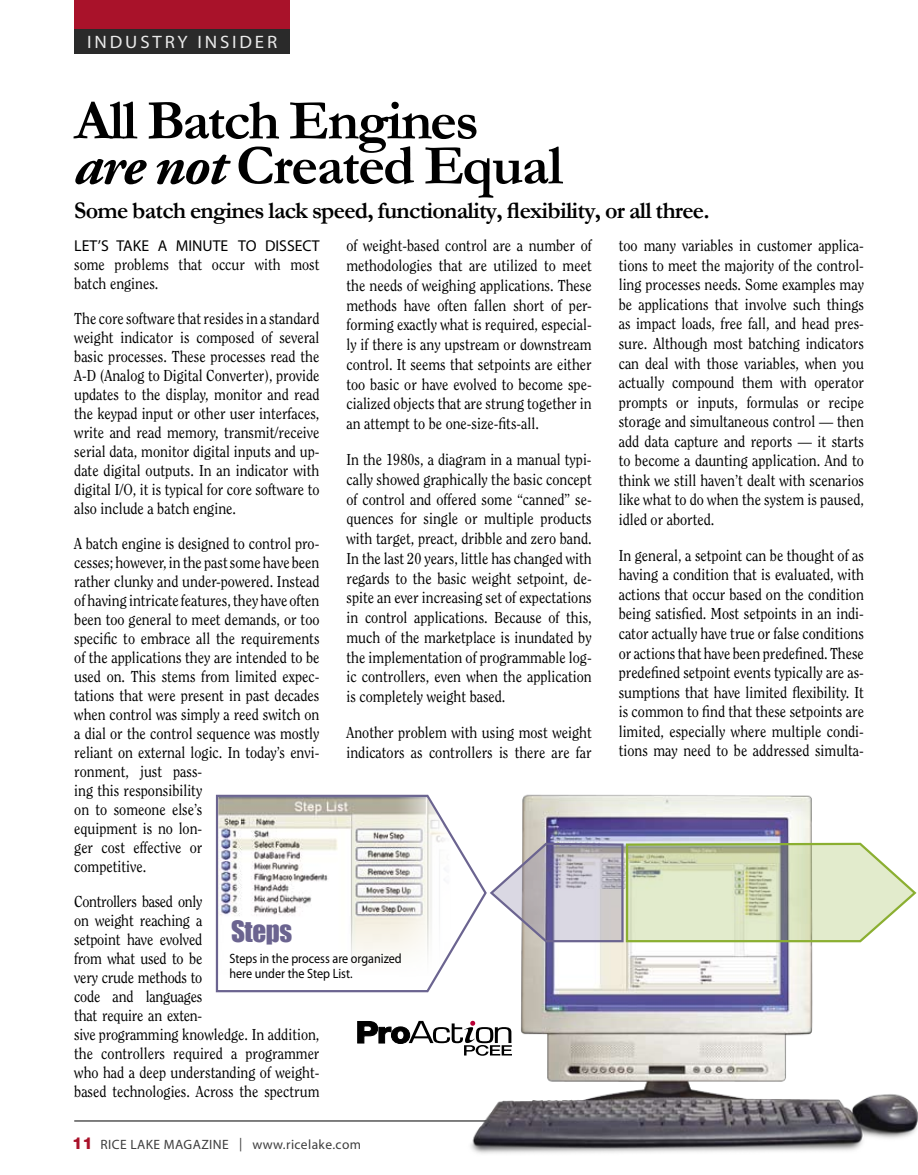
<style>
.page{position:relative;width:918px;height:1175px;background:#fff}
.page>*{position:absolute;margin:0;border:0;box-sizing:border-box;transform-origin:0 0}
.t1{font:700 57px/45px "Garamond";letter-spacing:-.03em;color:#000}
.t2{font:27px "Impact";letter-spacing:-.015em;color:#6b6490}
.t3{font:700 24px "Garamond";letter-spacing:-.03em;color:#000}
.t4{font:18px "Myriad";letter-spacing:.15em;color:#eaeaea;scale:1.05 1}
.t5{font:15.75px/19px "Clearface Std";color:#000;text-align:justify;scale:.9 1}
.t6{font:15.75px "Myriad";color:#000}
.t7{font:13.5px/15px "Myriad";color:#000;scale:.9 1}
.t8{font:13.5px "Myriad";letter-spacing:.03em;color:#3e3e3e}
.s1{font-family:"Adobe Garamond Pro";font-style:italic}
.s2{font-family:"Helvetica Neue LT Std";font-weight:800;font-size:16.5px;color:#a9122a}
</style>
<div class="page">
<hr style="left:74px;top:1120px;width:790px;height:1px;background:#000">
<div style="left:74px;top:0;width:216px;height:29px;background:#a9122a"></div>
<div style="left:74px;top:29px;width:216px;height:25px;background:#2a2a2a"></div>
<img style="left:438px;top:794px;width:480px;height:360px">
<svg style="left:215px;top:794px;width:273px;height:199px"></svg>
<img style="left:218px;top:796px;width:244px;height:194px">
<svg style="left:488px;top:841px;width:430px;height:102px;background:#d2d7c4"></svg>
<svg style="left:357px;top:1020px;width:155px;height:35px"></svg>
<p class="t4" style="left:87px;top:33px;width:182px">INDUST RY INSIDE R</p>
<h1 class="t1" style="left:74px;top:98px;width:490px">All Batch Engines <span class="s1">are not</span> Created Equal</h1>
<h3 class="t3" style="left:74px;top:194px;width:637px">Some batch engines lack speed, functionality, flexibility, or all three.</h3>
<p class="t6" style="left:74px;top:238px;width:247px">Let’s take a min ute to diss ect</p>
<p class="t5" style="left:74px;top:255px;width:274px">some problems that occur with most batch engines.</p>
<p class="t5" style="left:74px;top:309px;width:274px">The core software that resides in a standard weight indicator is composed of several basic processes. These processes read the A-D (Analog to Digital Converter), provide updates to the display, monitor and read the keypad input or other user interfaces, write and read memory, transmit/receive serial data, monitor digital inputs and up&shy;date digital outputs. In an indicator with digital I/O, it is typical for core software to also include a batch engine.</p>
<p class="t5" style="left:74px;top:534px;width:274px;text-align:left">A batch engine is designed to control pro&shy;cesses; however, in the past some have been rather clunky and under-powered. Instead of having intricate features, they have often been too general to meet demands, or too specific to embrace all the requirements of the applications they are intended to be used on. This stems from limited expec&shy;tations that were present in past decades when control was simply a reed switch on a dial or the control sequence was mostly reliant on external logic. In today’s envi&shy;ronment, just pass-<br>ing this responsibility<br>on to someone else’s<br>equipment is no lon-<br>ger cost effective or<br>competitive.</p>
<p class="t5" style="left:74px;top:892px;width:274px;text-align:left">Controllers based only<br>on weight reaching a<br>setpoint have evolved<br>from what used to be<br>very crude methods to<br>code and languages<br>that require an exten-<br>sive programming knowledge. In addition, the controllers required a programmer who had a deep understanding of weight&shy;based technologies. Across the spectrum</p>
<p class="t5" style="left:619px;top:236px;width:274px;line-height:19.5px">too many variables in customer applica&shy;tions to meet the majority of the control&shy;ling processes needs. Some examples may be applications that involve such things as impact loads, free fall, and head pres&shy;sure. Although most batching indicators can deal with those variables, when you actually compound them with operator prompts or inputs, formulas or recipe storage and simultaneous control — then add data capture and reports — it starts to become a daunting application. And to think we still haven’t dealt with scenarios like what to do when the system is paused, idled or aborted.</p>
<p class="t5" style="left:619px;top:545px;width:274px;line-height:19.5px">In general, a setpoint can be thought of as having a condition that is evaluated, with actions that occur based on the condition being satisfied. Most setpoints in an indi&shy;cator actually have true or false conditions or actions that have been predefined. These predefined setpoint events typically are as&shy;sumptions that have limited flexibility. It is common to find that these setpoints are limited, especially where multiple condi&shy;tions may need to be addressed simulta-</p>
<p class="t5" style="left:346px;top:236px;width:274px;line-height:19.8px">of weight-based control are a number of methodologies that are utilized to meet the needs of weighing applications. These methods have often fallen short of per&shy;forming exactly what is required, especial&shy;ly if there is any upstream or downstream control. It seems that setpoints are either too basic or have evolved to become spe&shy;cialized objects that are strung together in an attempt to be one-size-fits-all.</p>
<p class="t5" style="left:346px;top:450px;width:274px;line-height:19.8px">In the 1980s, a diagram in a manual typi&shy;cally showed graphically the basic concept of control and offered some “canned” se&shy;quences for single or multiple products with target, preact, dribble and zero band.<br>In the last 20 years, little has changed with regards to the basic weight setpoint, de&shy;spite an ever increasing set of expectations in control applications. Because of this, much of the marketplace is inundated by the implementation of programmable log&shy;ic controllers, even when the application is completely weight based.</p>
<p class="t5" style="left:346px;top:722px;width:274px;line-height:19.8px">Another problem with using most weight indicators as controllers is there are far</p>
<h2 class="t2" style="left:231px;top:910px;width:63px">Steps</h2>
<p class="t7" style="left:230px;top:951px;width:193px">Steps in the process are organized here under the Step List.</p>
<p class="t8" style="left:72px;top:1137px;width:291px"><span class="s2">11</span> RICE LAKE MAGAZINE | www.ricelake.com</p>
</div>
